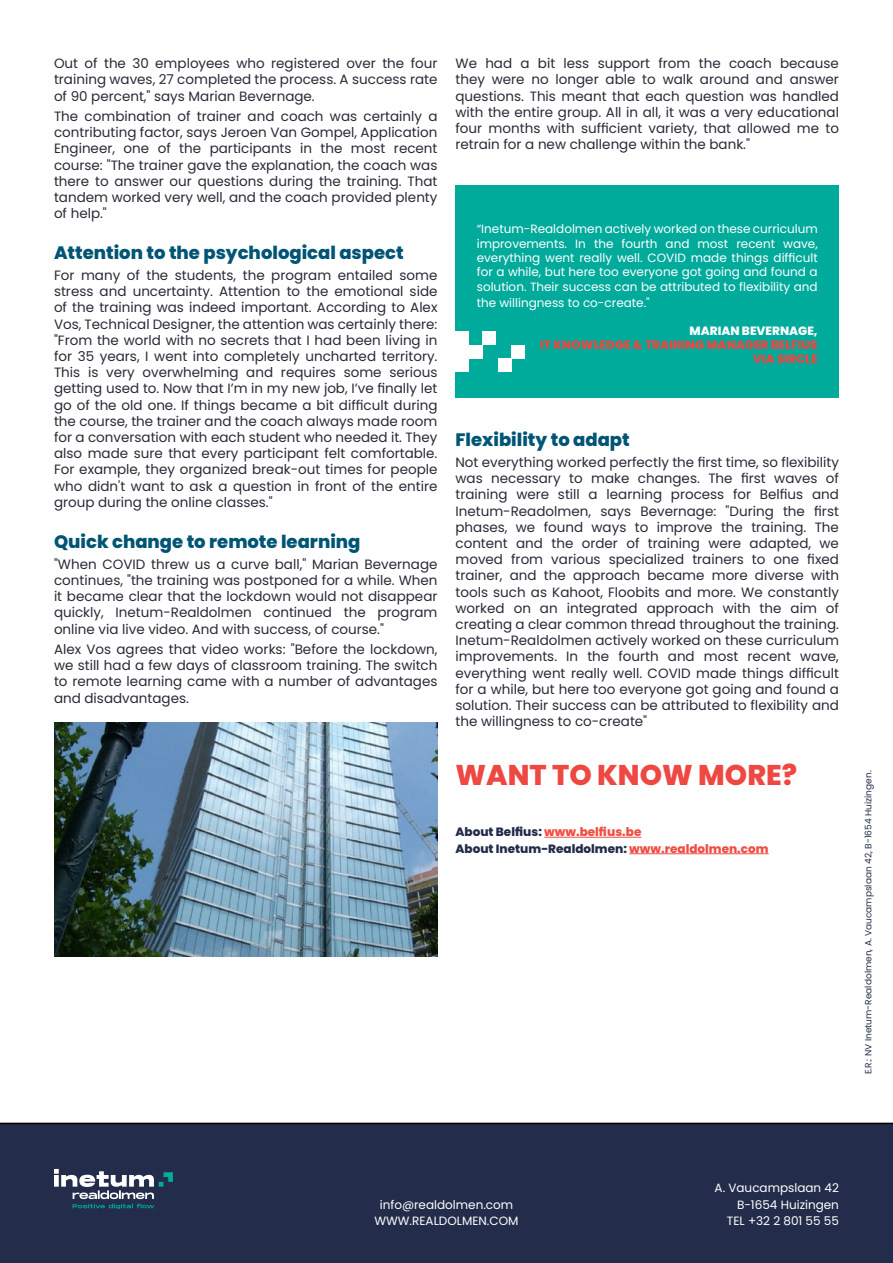
<style>
.page{position:relative;width:893px;height:1263px;background:#fff}
.page>*{position:absolute;margin:0;border:0;box-sizing:border-box;transform-origin:0 0}
.t1{font:800 28.5px "Poppins";color:#ef4741}
.t2{font:800 18px "Poppins";color:#005574}
.t3{font:13.5px/16.2px "Poppins";color:#292a37;text-align:justify}
.t4{font:12px/14.4px "Poppins";color:#fff;text-align:right}
.t5{font:800 12px/16.5px "Poppins";color:#232d4b}
.t6{font:800 12px/14.4px "Poppins";color:#ef4741;text-align:right}
.t7{font:800 12px "Poppins";color:#fff}
.t8{font:9px "Poppins";color:#232d4b}
.s1{color:#f04e45}
</style>
<div class="page">
<div style="left:0;top:1123px;width:893px;height:140px;background:#232d4b"></div>
<hr style="left:544px;top:837px;width:97px;height:1px;background:#f04e45">
<hr style="left:629px;top:853px;width:140px;height:1px;background:#f04e45">
<div style="left:455px;top:186px;width:384px;height:212px;background:#00ab9c"></div>
<div style="left:455px;top:359px;width:14px;height:13px;background:#fff"></div>
<div style="left:455px;top:345px;width:14px;height:14px;background:#fff"></div>
<div style="left:498px;top:359px;width:13px;height:13px;background:#fff"></div>
<div style="left:469px;top:345px;width:13px;height:14px;background:#fff"></div>
<div style="left:455px;top:332px;width:14px;height:13px;background:#fff"></div>
<div style="left:482px;top:332px;width:14px;height:13px;background:#fff"></div>
<div style="left:511px;top:345px;width:14px;height:14px;background:#fff"></div>
<svg style="left:54px;top:1169px;width:119px;height:39px"></svg>
<img style="left:54px;top:723px;width:383px;height:233px">
<p class="t3" style="left:54px;top:55px;width:385px">Out of the 30 employees who registered over the four training waves, 27 completed the process. A success rate of 90 percent," says Marian Bevernage.</p>
<p class="t3" style="left:54px;top:108px;width:385px">The combination of trainer and coach was certainly a contributing factor, says Jeroen Van Gompel, Application Engineer, one of the participants in the most recent course: "The trainer gave the explanation, the coach was there to answer our questions during the training. That tandem worked very well, and the coach provided plenty of help."</p>
<h2 class="t2" style="left:54px;top:243px;width:351px">Attention to the psychological aspect</h2>
<p class="t3" style="left:54px;top:267px;width:385px">For many of the students, the program entailed some stress and uncertainty. Attention to the emotional side of the training was indeed important. According to Alex Vos, Technical Designer, the attention was certainly there: "From the world with no secrets that I had been living in for 35 years, I went into completely uncharted territory.<br>This is very overwhelming and requires some serious getting used to. Now that I’m in my new job, I’ve finally let go of the old one. If things became a bit difficult during the course, the trainer and the coach always made room for a conversation with each student who needed it. They also made sure that every participant felt comfortable.<br>For example, they organized break-out times for people who didn't want to ask a question in front of the entire group during the online classes."</p>
<h2 class="t2" style="left:54px;top:531px;width:308px">Quick change to remote learning</h2>
<p class="t3" style="left:54px;top:556px;width:385px">"When COVID threw us a curve ball," Marian Bevernage continues, "the training was postponed for a while. When it became clear that the lockdown would not disappear quickly, Inetum-Realdolmen continued the program online via live video. And with success, of course."</p>
<p class="t3" style="left:54px;top:641px;width:385px">Alex Vos agrees that video works: "Before the lockdown, we still had a few days of classroom training. The switch to remote learning came with a number of advantages and disadvantages.</p>
<p class="t3" style="left:455px;top:55px;width:385px">We had a bit less support from the coach because they were no longer able to walk around and answer questions. This meant that each question was handled with the entire group. All in all, it was a very educational four months with sufficient variety, that allowed me to retrain for a new challenge within the bank."</p>
<p class="t4" style="left:477px;top:222px;width:342px;text-align:justify">“Inetum-Realdolmen actively worked on these curriculum improvements. In the fourth and most recent wave, everything went really well. COVID made things difficult for a while, but here too everyone got going and found a solution. Their success can be attributed to flexibility and</p>
<p class="t4" style="left:477px;top:296px;width:174px">the willingness to co-create."</p>
<p class="t7" style="left:689px;top:323px;width:130px">MARIAN BEVERNAGE,</p>
<p class="t6" style="left:540px;top:338px;width:279px">IT KNOWLEDGE &amp; TRAINING MANAGER BELFIUS<br>VIA SIRCLE</p>
<h2 class="t2" style="left:455px;top:430px;width:176px">Flexibility to adapt</h2>
<p class="t3" style="left:455px;top:454px;width:385px">Not everything worked perfectly the first time, so flexibility was necessary to make changes. The first waves of training were still a learning process for Belfius and Inetum-Readolmen, says Bevernage: "During the first phases, we found ways to improve the training. The content and the order of training were adapted, we moved from various specialized trainers to one fixed trainer, and the approach became more diverse with tools such as Kahoot, Floobits and more. We constantly worked on an integrated approach with the aim of creating a clear common thread throughout the training.<br>Inetum-Realdolmen actively worked on these curriculum improvements. In the fourth and most recent wave, everything went really well. COVID made things difficult for a while, but here too everyone got going and found a solution. Their success can be attributed to flexibility and the willingness to co-create"</p>
<h1 class="t1" style="left:455px;top:759px;width:343px">WANT TO KNOW MORE?</h1>
<p class="t5" style="left:455px;top:824px;width:315px">About Belfius: <span class="s1">www.belfius.be<br></span>About Inetum-Realdolmen: <span class="s1">www.realdolmen.com</span></p>
<p class="t8" style="left:863px;top:1074px;width:305px;rotate:-90deg">E.R.: NV Inetum-Realdolmen, A. Vaucampslaan 42, B-1654 Huizingen.</p>
<p class="t4" style="left:374px;top:1196px;width:145px;line-height:16.5px;text-align:center">info@realdolmen.com<br>WWW.REALDOLMEN.COM</p>
<p class="t4" style="left:715px;top:1180px;width:126px;line-height:16.5px">A. Vaucampslaan 42<br>B-1654 Huizingen<br>TEL +32 2 801 55 55</p>
</div>
